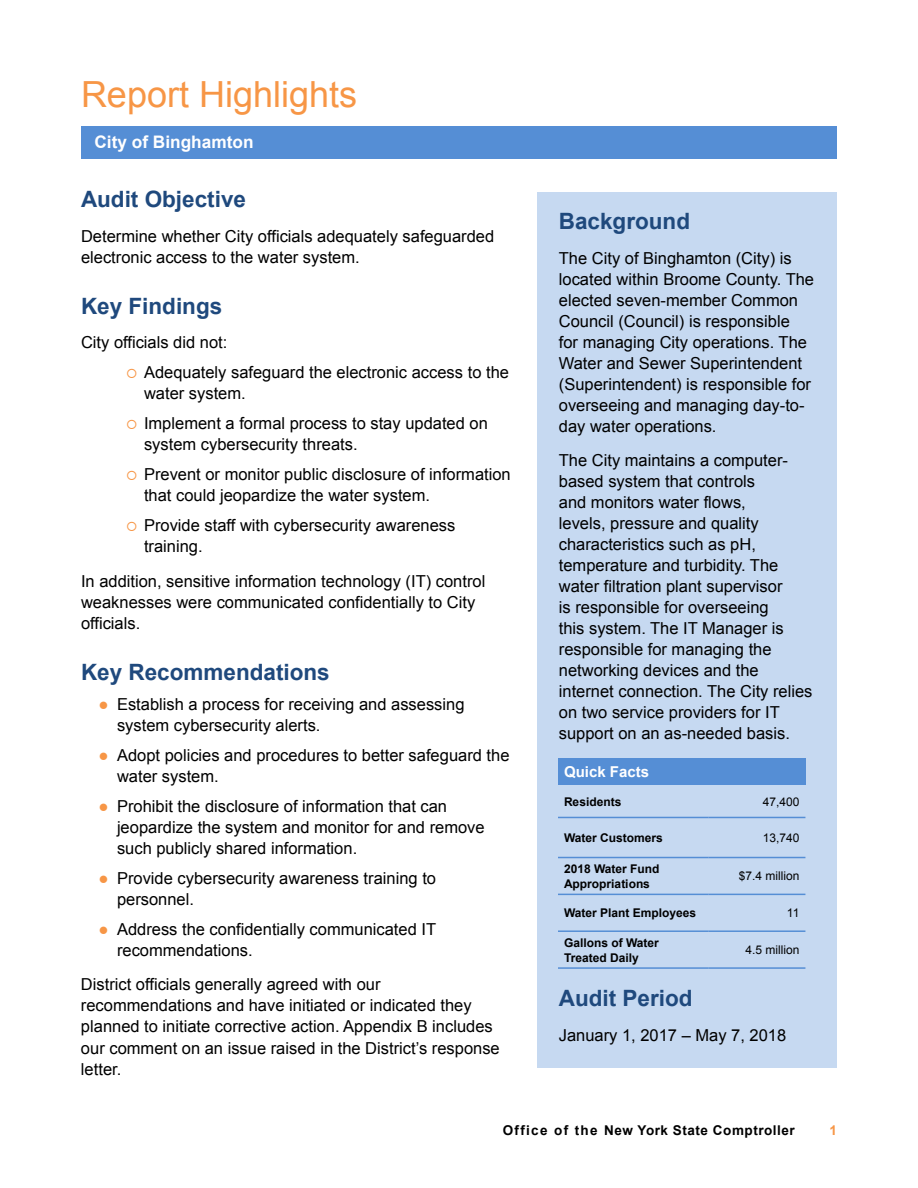
<style>
.page{position:relative;width:918px;height:1188px;background:#fff}
.page>*{position:absolute;margin:0;border:0;box-sizing:border-box;transform-origin:0 0}
.t1{font:36px "Arial";color:#f79646}
.t2{font:700 22.5px "Arial";color:#1f497d}
.t3{font:700 17.25px "Arial";color:#fff}
.t4{font:16.5px/21px "Arial";color:#000}
.t5{font:700 15px "Arial";color:#fff}
.t6{font:700 13.5px "Arial";letter-spacing:.04em;color:#000}
.t7{font:700 13.5px "Arial";color:#f79646}
.t8{font:700 12px/15px "Arial";color:#000}
.t9{font:12px "Arial";color:#000}
.s1{color:#f79646}
</style>
<div class="page">
<hr style="left:81px;top:126px;width:756px;height:3px;background:#558ed5">
<div style="left:538px;top:192px;width:299px;height:875px;background:#c6d9f1"></div>
<div style="left:81px;top:128px;width:756px;height:31px;background:#558ed5"></div>
<div style="left:558px;top:758px;width:247px;height:27px;background:#558ed5"></div>
<hr style="left:558px;top:817px;width:150px;height:1px;background:#558ed5">
<hr style="left:708px;top:817px;width:97px;height:1px;background:#558ed5">
<hr style="left:558px;top:857px;width:150px;height:1px;background:#558ed5">
<hr style="left:708px;top:857px;width:97px;height:1px;background:#558ed5">
<hr style="left:558px;top:894px;width:150px;height:1px;background:#558ed5">
<hr style="left:708px;top:894px;width:97px;height:1px;background:#558ed5">
<hr style="left:558px;top:930px;width:150px;height:2px;background:#558ed5">
<hr style="left:708px;top:930px;width:97px;height:2px;background:#558ed5">
<hr style="left:558px;top:967px;width:150px;height:2px;background:#558ed5">
<hr style="left:708px;top:967px;width:97px;height:2px;background:#558ed5">
<h1 class="t1" style="left:81px;top:71px;width:278px">Report Highlights</h1>
<p class="t3" style="left:94px;top:130px;width:161px">City of Binghamton</p>
<h2 class="t2" style="left:81px;top:185px;width:167px">Audit Objective</h2>
<p class="t4" style="left:81px;top:226px;width:415px">Determine whether City officials adequately safeguarded electronic access to the water system.</p>
<h2 class="t2" style="left:81px;top:291px;width:143px">Key Findings</h2>
<p class="t4" style="left:81px;top:332px;width:148px">City officials did not:</p>
<p class="t4" style="left:144px;top:362px;width:367px;text-indent:-18px"><span class="s1">○</span> Adequately safeguard the electronic access to the water system.</p>
<p class="t4" style="left:144px;top:413px;width:345px;text-indent:-18px"><span class="s1">○</span> Implement a formal process to stay updated on system cybersecurity threats.</p>
<p class="t4" style="left:144px;top:464px;width:368px;text-indent:-18px"><span class="s1">○</span> Prevent or monitor public disclosure of information that could jeopardize the water system.</p>
<p class="t4" style="left:144px;top:515px;width:313px;text-indent:-18px"><span class="s1">○</span> Provide staff with cybersecurity awareness training.</p>
<p class="t4" style="left:81px;top:571px;width:406px">In addition, sensitive information technology (IT) control weaknesses were communicated confidentially to City officials.</p>
<h2 class="t2" style="left:81px;top:657px;width:250px">Key Recommendations</h2>
<p class="t4" style="left:117px;top:694px;width:349px;text-indent:-18px"><span class="s1">●</span> Establish a process for receiving and assessing system cybersecurity alerts.</p>
<p class="t4" style="left:117px;top:745px;width:394px;text-indent:-18px"><span class="s1">●</span> Adopt policies and procedures to better safeguard the water system.</p>
<p class="t4" style="left:117px;top:796px;width:369px;text-indent:-18px"><span class="s1">●</span> Prohibit the disclosure of information that can jeopardize the system and monitor for and remove such publicly shared information.</p>
<p class="t4" style="left:117px;top:868px;width:321px;text-indent:-18px"><span class="s1">●</span> Provide cybersecurity awareness training to personnel.</p>
<p class="t4" style="left:117px;top:919px;width:321px;text-indent:-18px"><span class="s1">●</span> Address the confidentially communicated IT recommendations.</p>
<p class="t4" style="left:81px;top:974px;width:420px">District officials generally agreed with our recommendations and have initiated or indicated they planned to initiate corrective action. Appendix B includes our comment on an issue raised in the District’s response letter.</p>
<h2 class="t2" style="left:559px;top:206px;width:133px">Background</h2>
<p class="t4" style="left:559px;top:248px;width:257px">The City of Binghamton (City) is located within Broome County. The elected seven-member Common<br>Council (Council) is responsible<br>for managing City operations. The<br>Water and Sewer Superintendent (Superintendent) is responsible for overseeing and managing day-to&shy;day water operations.</p>
<p class="t4" style="left:559px;top:450px;width:255px">The City maintains a computer&shy;based system that controls<br>and monitors water flows,<br>levels, pressure and quality characteristics such as pH, temperature and turbidity. The water filtration plant supervisor<br>is responsible for overseeing<br>this system. The IT Manager is responsible for managing the networking devices and the internet connection. The City relies on two service providers for IT support on an as-needed basis.</p>
<p class="t5" style="left:564px;top:762px;width:87px">Quick Facts</p>
<p class="t8" style="left:564px;top:794px;width:59px">Residents</p>
<p class="t9" style="left:763px;top:794px;width:38px">47,400</p>
<p class="t8" style="left:564px;top:831px;width:100px">Water Customers</p>
<p class="t9" style="left:763px;top:830px;width:38px">13,740</p>
<p class="t8" style="left:564px;top:861px;width:97px">2018 Water Fund<br>Appropriations</p>
<p class="t9" style="left:739px;top:868px;width:62px">$7.4 million</p>
<p class="t8" style="left:564px;top:906px;width:134px">Water Plant Employees</p>
<p class="t9" style="left:787px;top:905px;width:14px">11</p>
<p class="t8" style="left:564px;top:935px;width:96px">Gallons of Water<br>Treated Daily</p>
<p class="t9" style="left:745px;top:942px;width:56px">4.5 million</p>
<h2 class="t2" style="left:559px;top:983px;width:135px">Audit Period</h2>
<p class="t4" style="left:559px;top:1025px;width:229px">January 1, 2017 – May 7, 2018</p>
<p class="t6" style="left:503px;top:1121px;width:294px">Office of the New York State Comptroller</p>
<p class="t7" style="left:830px;top:1121px;width:9px">1</p>
</div>
